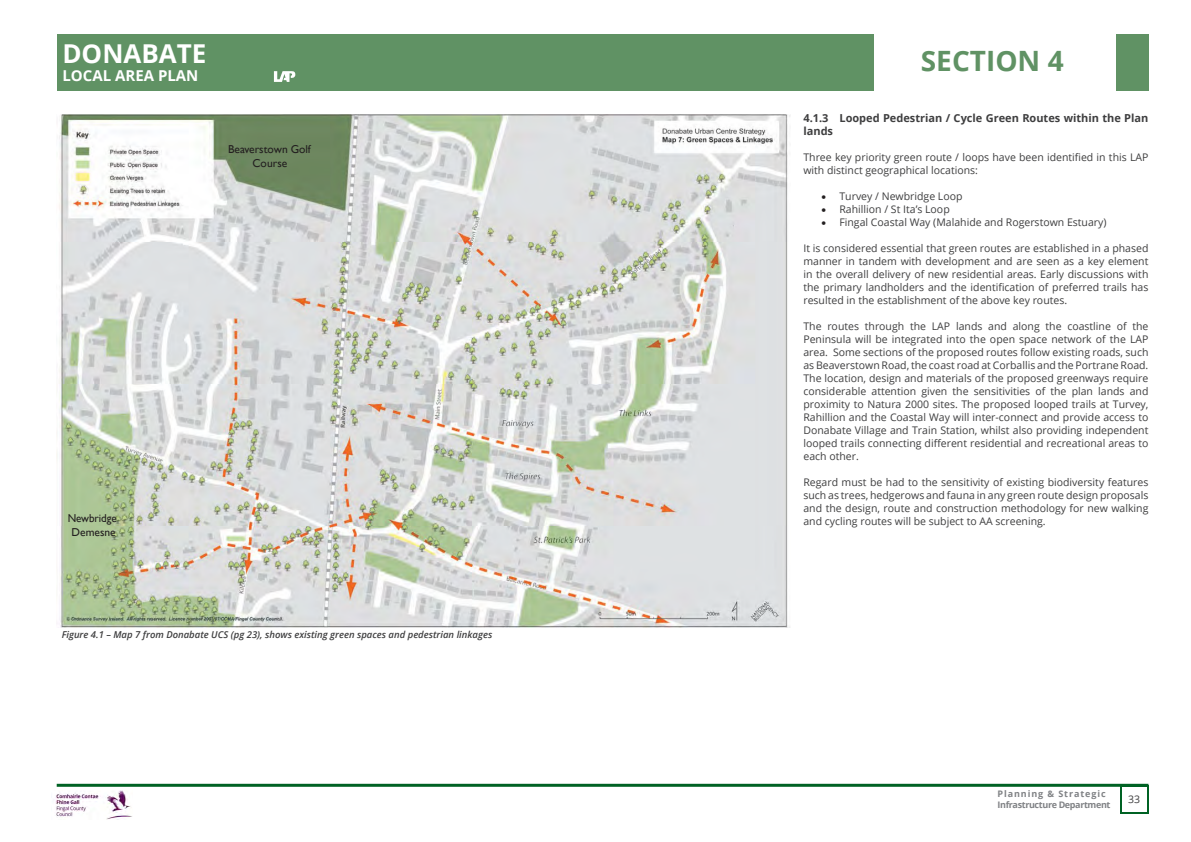
<style>
.page{position:relative;width:1191px;height:842px;background:#fff}
.page>*{position:absolute;margin:0;border:0;box-sizing:border-box;transform-origin:0 0}
.t1{font:700 28px "Open Sans";color:#609264}
.t2{font:700 26px "Open Sans";color:#fff}
.t3{font:700 15px "Open Sans";color:#fff}
.t4{font:11.5px/13.7px "Gill Sans";color:#231f20;text-align:center}
.t5{font:11.5px/13.7px "Gill Sans";color:#231f20;text-align:center;scale:.96 1}
.t6{font:700 11px/13px "Open Sans";color:#3e3e3f}
.t7{font:10.5px/13px "Open Sans";color:#3e3e3f;text-align:justify}
.t8{font:italic 600 9.5px "Open Sans";color:#3e3e3f}
.t9{font:700 9px/10.8px "Open Sans";letter-spacing:-.04em;color:#808285}
.s1{color:#231f20}
</style>
<div class="page">
<div style="left:57px;top:34px;width:1091px;height:57px;background:#609264"></div>
<div style="left:874px;top:33px;width:241px;height:59px;background:#fff"></div>
<hr style="left:57px;top:784px;width:1091px;height:3px;background:#006224">
<img style="left:55px;top:791px;width:77px;height:28px">
<svg style="left:274px;top:71px;width:21px;height:11px"></svg>
<div style="left:1120px;top:785px;width:28px;height:29px;background:linear-gradient(to right,#fff,#fff)"></div>
<div style="left:1122px;top:787px;width:24px;height:24px;background:#fff"></div>
<img style="left:59px;top:114px;width:731px;height:513px">
<h2 class="t2" style="left:62px;top:36px;width:146px">DONABATE</h2>
<h3 class="t3" style="left:62px;top:65px;width:138px">LOCAL AREA PLAN</h3>
<p class="t4" style="left:228px;top:143px;width:84px">Beaverstown Golf<br>Course</p>
<p class="t5" style="left:68px;top:512px;width:53px">Newbridge<br>Demesne</p>
<p class="t8" style="left:62px;top:628px;width:432px">Figure 4.1 – Map 7 from Donabate UCS (pg 23), shows existing green spaces and pedestrian linkages</p>
<p class="t1" style="left:921px;top:41px;width:144px">SECTION 4</p>
<p class="t6" style="left:803px;top:111px;width:346px">4.1.3 Looped Pedestrian / Cycle Green Routes within the Plan lands</p>
<p class="t7" style="left:803px;top:150px;width:346px">Three key priority green route / loops have been identified in this LAP with distinct geographical locations:</p>
<p class="t7" style="left:821px;top:189px;width:143px"><span class="s1">•</span> Turvey / Newbridge Loop</p>
<p class="t7" style="left:821px;top:202px;width:130px"><span class="s1">•</span> Rahillion / St Ita’s Loop</p>
<p class="t7" style="left:821px;top:215px;width:287px"><span class="s1">•</span> Fingal Coastal Way (Malahide and Rogerstown Estuary)</p>
<p class="t7" style="left:803px;top:241px;width:346px">It is considered essential that green routes are established in a phased manner in tandem with development and are seen as a key element in the overall delivery of new residential areas. Early discussions with the primary landholders and the identification of preferred trails has resulted in the establishment of the above key routes.</p>
<p class="t7" style="left:803px;top:319px;width:346px">The routes through the LAP lands and along the coastline of the Peninsula will be integrated into the open space network of the LAP area. Some sections of the proposed routes follow existing roads, such as Beaverstown Road, the coast road at Corballis and the Portrane Road.<br>The location, design and materials of the proposed greenways require considerable attention given the sensitivities of the plan lands and proximity to Natura 2000 sites. The proposed looped trails at Turvey, Rahillion and the Coastal Way will inter-connect and provide access to Donabate Village and Train Station, whilst also providing independent looped trails connecting different residential and recreational areas to each other.</p>
<p class="t7" style="left:803px;top:475px;width:346px">Regard must be had to the sensitivity of existing biodiversity features such as trees, hedgerows and fauna in any green route design proposals and the design, route and construction methodology for new walking and cycling routes will be subject to AA screening.</p>
<p class="t9" style="left:997px;top:788px;width:114px">Planning &amp; Strategic<br>Infrastructure Department</p>
<p class="t7" style="left:1128px;top:792px;width:14px">33</p>
</div>
